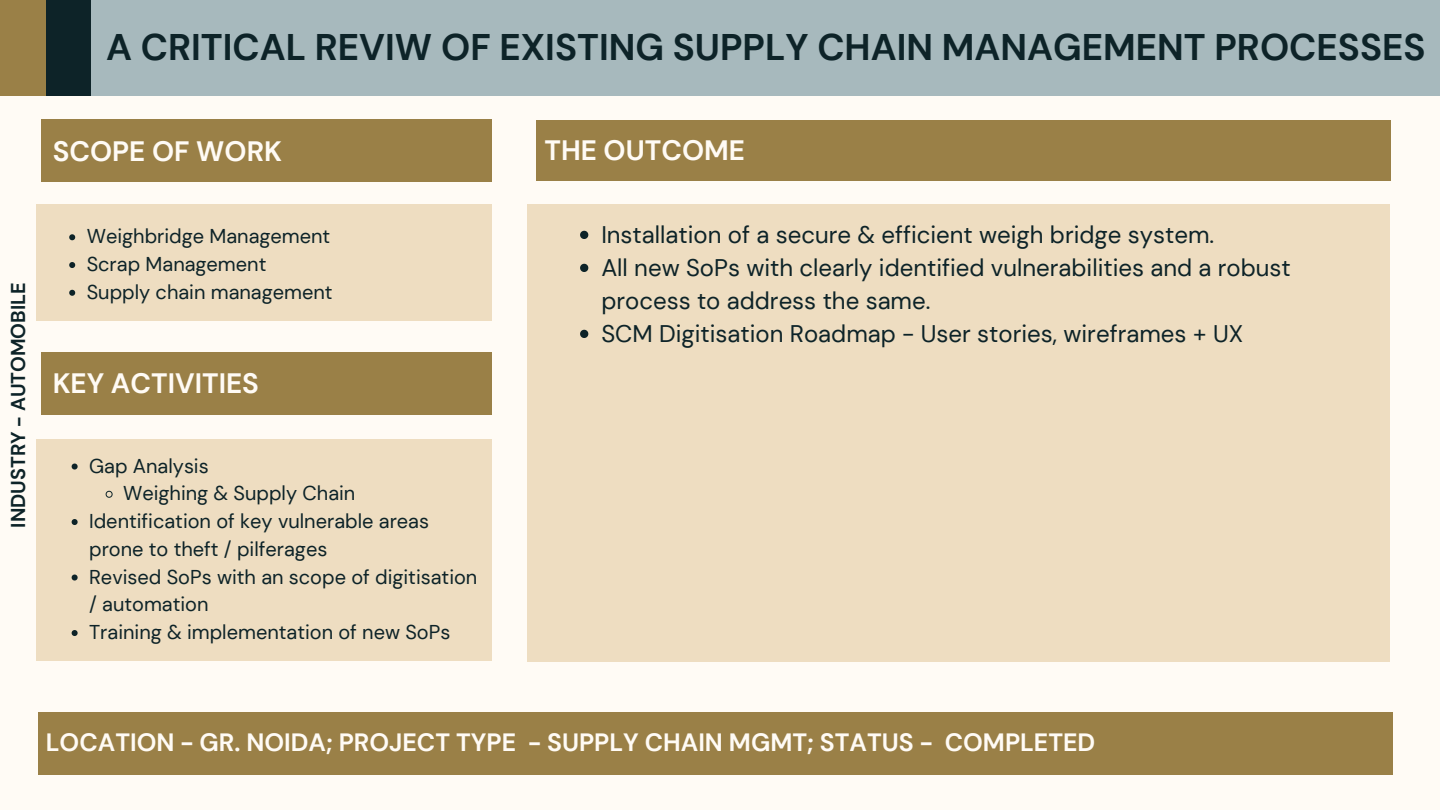
<style>
.page{position:relative;width:1440px;height:810px;background:#fffbf5}
.page>*{position:absolute;margin:0;border:0;box-sizing:border-box;transform-origin:0 0}
.t1{font:700 37px "DM Sans";color:#0d2328}
.t2{font:700 28px "DM Sans";color:#fffbf5}
.t3{font:700 25px "DM Sans";color:#fffbf5}
.t4{font:24px/33px "DM Sans";color:#0d2328}
.t5{font:20px/27.8px "DM Sans";color:#0d2328}
.t6{font:700 20px "DM Sans";color:#0d2328}
</style>
<div class="page">
<div style="left:0;top:0;width:46px;height:96px;background:#9a8047"></div>
<div style="left:46px;top:0;width:46px;height:96px;background:#0d2328"></div>
<div style="left:92px;top:0;width:1348px;height:96px;background:#a7b9bd"></div>
<div style="left:41px;top:119px;width:451px;height:63px;background:#9a8047"></div>
<div style="left:36px;top:204px;width:455px;height:117px;background:#eeddc1"></div>
<div style="left:536px;top:120px;width:855px;height:61px;background:#9a8047"></div>
<div style="left:528px;top:204px;width:862px;height:457px;background:#eeddc1"></div>
<div style="left:41px;top:352px;width:451px;height:63px;background:#9a8047"></div>
<div style="left:36px;top:439px;width:456px;height:222px;background:#eeddc1"></div>
<div style="left:38px;top:713px;width:1354px;height:62px;background:#9a8047"></div>
<svg style="left:69px;top:234px;width:6px;height:6px"></svg>
<svg style="left:69px;top:262px;width:6px;height:6px"></svg>
<svg style="left:69px;top:290px;width:6px;height:6px"></svg>
<svg style="left:72px;top:464px;width:6px;height:6px"></svg>
<svg style="left:105px;top:490px;width:8px;height:8px"></svg>
<svg style="left:72px;top:519px;width:6px;height:6px"></svg>
<svg style="left:72px;top:575px;width:6px;height:6px"></svg>
<svg style="left:72px;top:630px;width:6px;height:6px"></svg>
<svg style="left:580px;top:231px;width:8px;height:8px"></svg>
<svg style="left:580px;top:264px;width:8px;height:8px"></svg>
<svg style="left:580px;top:330px;width:8px;height:8px"></svg>
<h1 class="t1" style="left:106px;top:23px;width:1321px">A CRITICAL REVIW OF EXISTING SUPPLY CHAIN MANAGEMENT PROCESSES</h1>
<h3 class="t6" style="left:5px;top:528px;width:247px;rotate:-90deg">INDUSTRY - AUTOMOBILE</h3>
<h5 class="t2" style="left:53px;top:133px;width:231px">SCOPE OF WORK</h5>
<p class="t5" style="left:87px;top:223px;width:245px">Weighbridge Management</p>
<p class="t5" style="left:87px;top:250px;width:181px">Scrap Management</p>
<p class="t5" style="left:87px;top:278px;width:247px">Supply chain management</p>
<p class="t2" style="left:53px;top:365px;width:208px">KEY ACTIVITIES</p>
<p class="t5" style="left:89px;top:452px;width:121px">Gap Analysis</p>
<p class="t5" style="left:123px;top:480px;width:234px">Weighing &amp; Supply Chain</p>
<p class="t5" style="left:89px;top:507px;width:342px">Identification of key vulnerable areas prone to theft / pilferages</p>
<p class="t5" style="left:89px;top:563px;width:390px">Revised SoPs with an scope of digitisation / automation</p>
<h2 class="t5" style="left:89px;top:618px;width:363px">Training &amp; implementation of new SoPs</h2>
<h2 class="t2" style="left:544px;top:132px;width:202px">THE OUTCOME</h2>
<p class="t4" style="left:601px;top:218px;width:614px">Installation of a secure &amp; efficient weigh bridge system.</p>
<p class="t4" style="left:601px;top:251px;width:691px">All new SoPs with clearly identified vulnerabilities and a robust process to address the same.</p>
<p class="t4" style="left:601px;top:317px;width:643px">SCM Digitisation Roadmap - User stories, wireframes + UX</p>
<h2 class="t3" style="left:46px;top:727px;width:1051px">LOCATION - GR. NOIDA; PROJECT TYPE - SUPPLY CHAIN MGMT; STATUS - COMPLETED</h2>
</div>
